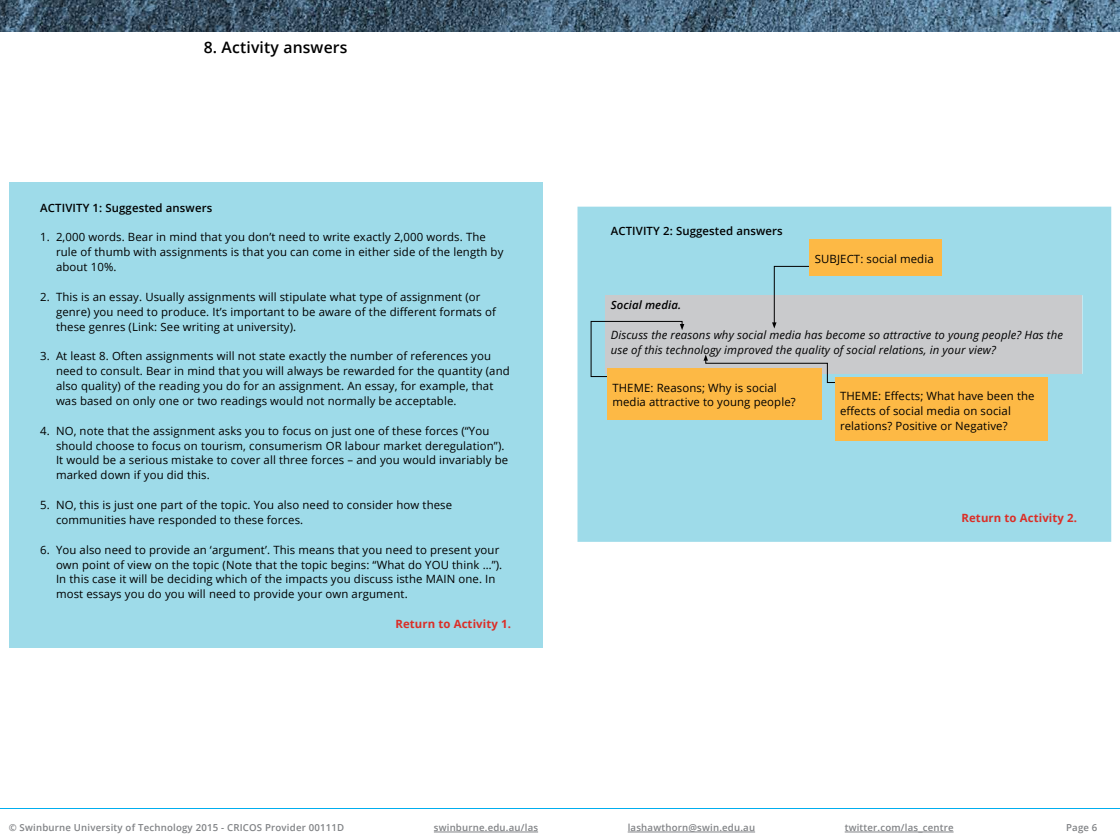
<style>
.page{position:relative;width:1120px;height:840px;background:#fff}
.page>*{position:absolute;margin:0;border:0;box-sizing:border-box;transform-origin:0 0}
.t1{font:600 15.75px "Open Sans";letter-spacing:.01em;color:#000}
.t2{font:11.38px/14.9px "Open Sans";letter-spacing:.01em;color:#000}
.t3{font:italic 11.38px/14.9px "Open Sans";letter-spacing:.01em;color:#000}
.t4{font:600 11.38px "Open Sans";letter-spacing:.01em;color:#000}
.t5{font:700 11.38px "Open Sans";letter-spacing:.01em;color:#db2e27}
.t6{font:italic 600 11.38px "Open Sans";letter-spacing:.01em;color:#000}
.t7{font:600 9.62px "Open Sans";letter-spacing:.02em;color:#808285}
</style>
<div class="page">
<hr style="left:434px;top:832px;width:104px;height:1px;background:#808285">
<hr style="left:628px;top:832px;width:127px;height:1px;background:#808285">
<hr style="left:845px;top:832px;width:109px;height:1px;background:#808285">
<hr style="left:0;top:808px;width:1120px;height:1px;background:#00aeef">
<img style="left:0;top:0;width:1120px;height:32px">
<div style="left:9px;top:183px;width:533px;height:465px;background:#9edbe9"></div>
<div style="left:578px;top:207px;width:533px;height:335px;background:#9edbe9"></div>
<div style="left:606px;top:295px;width:476px;height:79px;background:#c9cacc"></div>
<svg style="left:590px;top:321px;width:94px;height:56px"></svg>
<svg style="left:772px;top:266px;width:38px;height:63px"></svg>
<svg style="left:704px;top:355px;width:139px;height:28px"></svg>
<div style="left:810px;top:239px;width:132px;height:37px;background:#fdb945"></div>
<div style="left:607px;top:369px;width:215px;height:51px;background:#fdb945"></div>
<div style="left:835px;top:377px;width:212px;height:64px;background:#fdb945"></div>
<h1 class="t1" style="left:204px;top:37px;width:145px">8. Activity answers</h1>
<p class="t4" style="left:40px;top:200px;width:174px">ACTIVITY 1: Suggested answers</p>
<p class="t2" style="left:56px;top:229px;width:449px;text-indent:-16px">1. 2,000 words. Bear in mind that you don’t need to write exactly 2,000 words. The rule of thumb with assignments is that you can come in either side of the length by about 10%.</p>
<p class="t2" style="left:56px;top:289px;width:442px;text-indent:-16px">2. This is an essay. Usually assignments will stipulate what type of assignment (or genre) you need to produce. It’s important to be aware of the different formats of these genres (Link: See writing at university).</p>
<p class="t2" style="left:56px;top:348px;width:455px;text-indent:-16px">3. At least 8. Often assignments will not state exactly the number of references you need to consult. Bear in mind that you will always be rewarded for the quantity (and also quality) of the reading you do for an assignment. An essay, for example, that was based on only one or two readings would not normally be acceptable.</p>
<p class="t2" style="left:56px;top:423px;width:454px;text-indent:-16px">4. NO, note that the assignment asks you to focus on just one of these forces (“You should choose to focus on tourism, consumerism OR labour market deregulation”).<br>It would be a serious mistake to cover all three forces – and you would invariably be marked down if you did this.</p>
<p class="t2" style="left:56px;top:497px;width:398px;text-indent:-16px">5. NO, this is just one part of the topic. You also need to consider how these communities have responded to these forces.</p>
<p class="t2" style="left:56px;top:542px;width:448px;text-indent:-16px">6. You also need to provide an ‘argument’. This means that you need to present your own point of view on the topic (Note that the topic begins: “What do YOU think …”).<br>In this case it will be deciding which of the impacts you discuss isthe MAIN one. In most essays you do you will need to provide your own argument.</p>
<p class="t5" style="left:395px;top:616px;width:117px">Return to Activity 1.</p>
<p class="t4" style="left:611px;top:224px;width:174px">ACTIVITY 2: Suggested answers</p>
<p class="t2" style="left:815px;top:251px;width:120px">SUBJECT: social media</p>
<p class="t6" style="left:611px;top:297px;width:72px">Social media.</p>
<p class="t3" style="left:611px;top:327px;width:454px">Discuss the reasons why social media has become so attractive to young people? Has the use of this technology improved the quality of social relations, in your view?</p>
<p class="t2" style="left:612px;top:380px;width:185px">THEME: Reasons; Why is social media attractive to young people?</p>
<p class="t2" style="left:840px;top:388px;width:196px">THEME: Effects; What have been the effects of social media on social relations? Positive or Negative?</p>
<p class="t5" style="left:962px;top:510px;width:117px">Return to Activity 2.</p>
<p class="t7" style="left:9px;top:821px;width:337px">© Swinburne University of Technology 2015 - CRICOS Provider 00111D</p>
<p class="t7" style="left:434px;top:821px;width:106px">swinburne.edu.au/las</p>
<p class="t7" style="left:628px;top:821px;width:129px">lashawthorn@swin.edu.au</p>
<p class="t7" style="left:845px;top:821px;width:110px">twitter.com/las_centre</p>
<p class="t7" style="left:1066px;top:821px;width:33px">Page 6</p>
</div>
